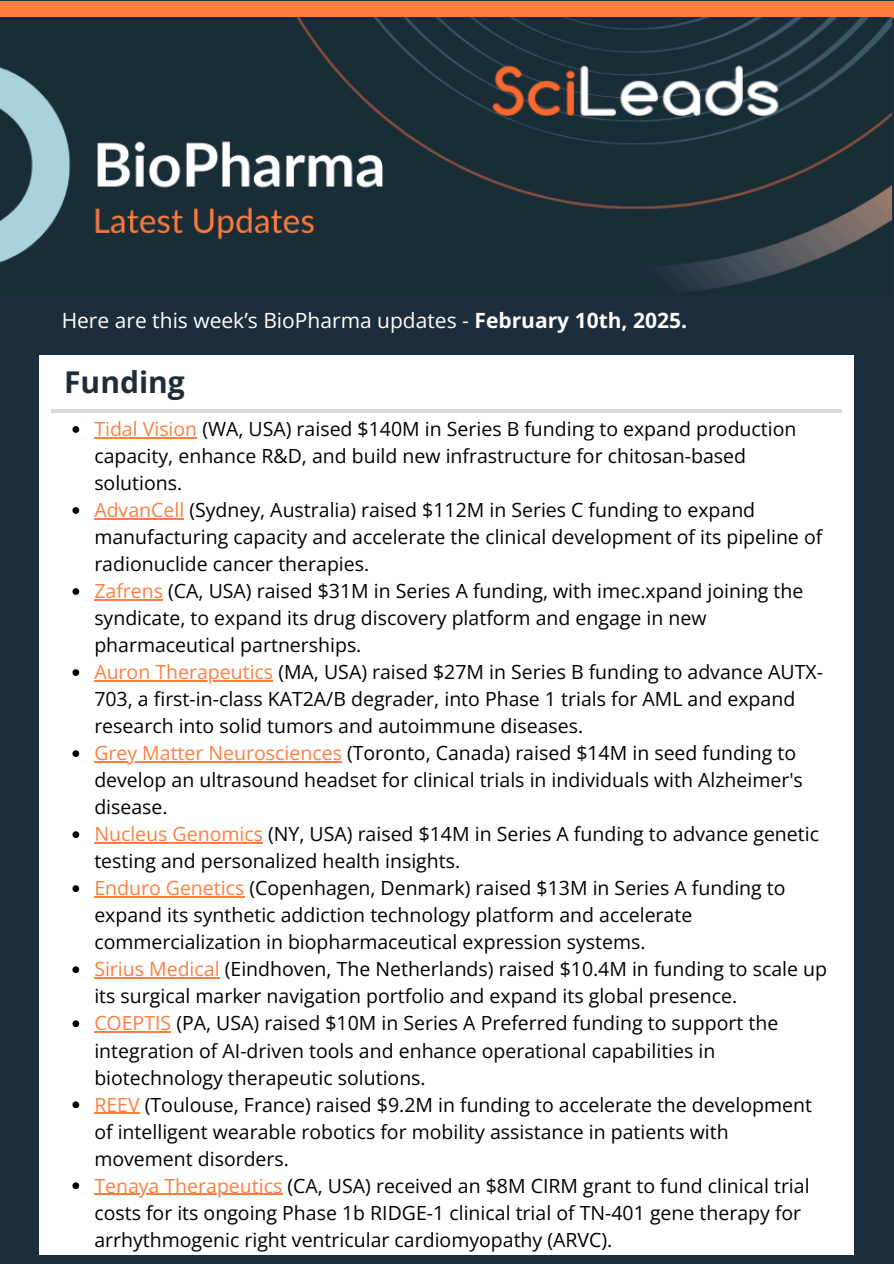
<style>
.page{position:relative;width:894px;height:1264px;background:#fff}
.page>*{position:absolute;margin:0;border:0;box-sizing:border-box;transform-origin:0 0}
.t1{font:700 30px "Open Sans";color:#1c2d3b}
.t2{font:21px "Open Sans";color:#fff}
.t3{font:19.5px/27px "Open Sans";color:#000}
.s1{font-weight:700}
.s2{color:#ff7e3f}
</style>
<div class="page">
<div style="left:0;top:0;width:893px;height:1263px;background:#1c2d3b"></div>
<div style="left:0;top:1px;width:893px;height:17px;background:#ff7e3f"></div>
<div style="left:40px;top:355px;width:813px;height:899px;background:#fff"></div>
<svg style="left:72px;top:426px;width:7px;height:7px"></svg>
<hr style="left:94px;top:437px;width:103px;height:1px;background:#ff7e3f">
<svg style="left:72px;top:507px;width:7px;height:7px"></svg>
<hr style="left:94px;top:518px;width:90px;height:1px;background:#ff7e3f">
<svg style="left:72px;top:588px;width:7px;height:7px"></svg>
<hr style="left:94px;top:599px;width:69px;height:1px;background:#ff7e3f">
<svg style="left:72px;top:669px;width:7px;height:7px"></svg>
<hr style="left:94px;top:680px;width:179px;height:1px;background:#ff7e3f">
<svg style="left:72px;top:750px;width:7px;height:7px"></svg>
<hr style="left:94px;top:761px;width:248px;height:1px;background:#ff7e3f">
<svg style="left:72px;top:831px;width:7px;height:7px"></svg>
<hr style="left:94px;top:842px;width:169px;height:1px;background:#ff7e3f">
<svg style="left:72px;top:885px;width:7px;height:7px"></svg>
<hr style="left:94px;top:896px;width:150px;height:1px;background:#ff7e3f">
<svg style="left:72px;top:966px;width:7px;height:7px"></svg>
<hr style="left:94px;top:977px;width:126px;height:1px;background:#ff7e3f">
<svg style="left:72px;top:1020px;width:7px;height:7px"></svg>
<hr style="left:94px;top:1031px;width:77px;height:1px;background:#ff7e3f">
<svg style="left:72px;top:1101px;width:7px;height:7px"></svg>
<hr style="left:94px;top:1112px;width:46px;height:1px;background:#ff7e3f">
<svg style="left:72px;top:1182px;width:7px;height:7px"></svg>
<hr style="left:94px;top:1193px;width:188px;height:1px;background:#ff7e3f">
<hr style="left:51px;top:409px;width:790px;height:4px;background:#d9d9d9">
<img style="left:0;top:18px;width:891px;height:272px">
<p class="t2" style="left:62px;top:305px;width:626px">Here are this week’s BioPharma updates - <span class="s1">February 10th, 2025.</span></p>
<p class="t1" style="left:64px;top:361px;width:122px">Funding</p>
<p class="t3" style="left:94px;top:415px;width:703px"><span class="s2">Tidal Vision</span> (WA, USA) raised $140M in Series B funding to expand production capacity, enhance R&amp;D, and build new infrastructure for chitosan-based solutions.</p>
<p class="t3" style="left:94px;top:496px;width:729px"><span class="s2">AdvanCell</span> (Sydney, Australia) raised $112M in Series C funding to expand manufacturing capacity and accelerate the clinical development of its pipeline of radionuclide cancer therapies.</p>
<h1 class="t3" style="left:94px;top:577px;width:710px"><span class="s2">Zafrens</span> (CA, USA) raised $31M in Series A funding, with imec.xpand joining the syndicate, to expand its drug discovery platform and engage in new pharmaceutical partnerships.</h1>
<p class="t3" style="left:94px;top:658px;width:730px"><span class="s2">Auron Therapeutics</span> (MA, USA) raised $27M in Series B funding to advance AUTX-<br>703, a first-in-class KAT2A/B degrader, into Phase 1 trials for AML and expand research into solid tumors and autoimmune diseases.</p>
<p class="t3" style="left:94px;top:739px;width:710px"><span class="s2">Grey Matter Neurosciences</span> (Toronto, Canada) raised $14M in seed funding to develop an ultrasound headset for clinical trials in individuals with Alzheimer's disease.</p>
<p class="t3" style="left:94px;top:820px;width:726px"><span class="s2">Nucleus Genomics</span> (NY, USA) raised $14M in Series A funding to advance genetic testing and personalized health insights.</p>
<p class="t3" style="left:94px;top:874px;width:692px"><span class="s2">Enduro Genetics</span> (Copenhagen, Denmark) raised $13M in Series A funding to expand its synthetic addiction technology platform and accelerate commercialization in biopharmaceutical expression systems.</p>
<p class="t3" style="left:94px;top:955px;width:734px"><span class="s2">Sirius Medical</span> (Eindhoven, The Netherlands) raised $10.4M in funding to scale up its surgical marker navigation portfolio and expand its global presence.</p>
<p class="t3" style="left:94px;top:1009px;width:685px"><span class="s2">COEPTIS</span> (PA, USA) raised $10M in Series A Preferred funding to support the integration of AI-driven tools and enhance operational capabilities in biotechnology therapeutic solutions.</p>
<p class="t3" style="left:94px;top:1090px;width:719px"><span class="s2">REEV</span> (Toulouse, France) raised $9.2M in funding to accelerate the development of intelligent wearable robotics for mobility assistance in patients with movement disorders.</p>
<p class="t3" style="left:94px;top:1171px;width:716px"><span class="s2">Tenaya Therapeutics</span> (CA, USA) received an $8M CIRM grant to fund clinical trial costs for its ongoing Phase 1b RIDGE-1 clinical trial of TN-401 gene therapy for arrhythmogenic right ventricular cardiomyopathy (ARVC).</p>
</div>
